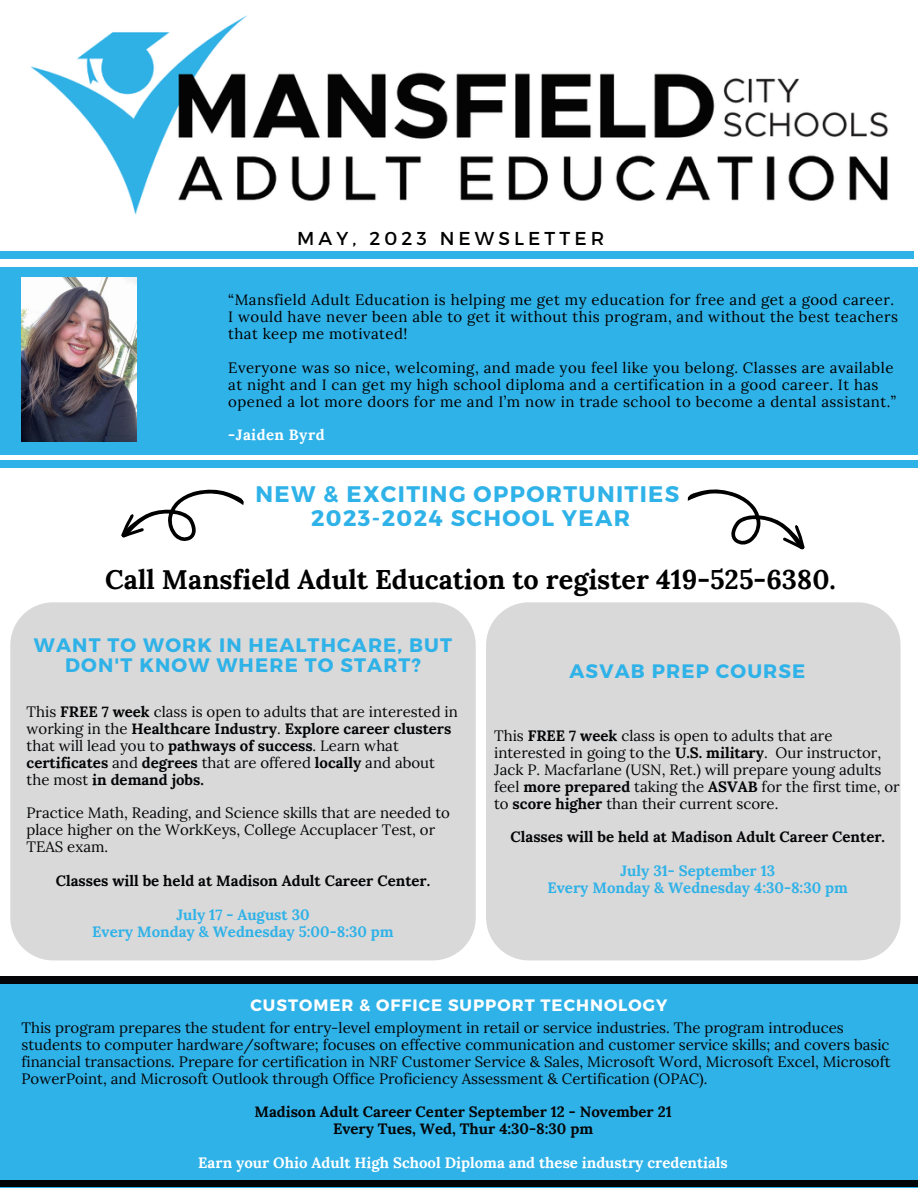
<style>
.page{position:relative;width:918px;height:1188px;background:#fff}
.page>*{position:absolute;margin:0;border:0;box-sizing:border-box;transform-origin:0 0}
.t1{font:700 27px "Lora";color:#000}
.t2{font:700 22.5px "Montserrat";letter-spacing:.06em;color:#2fb2e8}
.t3{font:700 19.5px/20.2px "Montserrat";letter-spacing:.06em;color:#2fb2e8;text-align:center}
.t4{font:18.6px "Montserrat";letter-spacing:.22em;color:#000}
.t5{font:700 16.5px "Montserrat";letter-spacing:.06em;color:#fff}
.t6{font:15px/16.8px "Lora";color:#040507}
.t7{font:15px/16.8px "Lora";letter-spacing:.03em;color:#000}
.t8{font:700 15px "Lora";color:#040507}
.t9{font:700 15px "Lora";color:#2fb2e8}
.t10{font:700 15px "Lora";color:#fff}
.t11{font:700 15px "Lora";letter-spacing:.03em;color:#fff}
.s1{font-weight:700}
.s2{color:#000}
</style>
<div class="page">
<div style="left:0;top:252px;width:914px;height:6px;background:#2fb2e8"></div>
<img style="left:31px;top:15px;width:857px;height:200px">
<div style="left:0;top:267px;width:918px;height:187px;background:#2fb2e8"></div>
<img style="left:22px;top:277px;width:114px;height:165px">
<div style="left:0;top:980px;width:918px;height:208px;background:#2fb2e8"></div>
<div style="left:0;top:461px;width:918px;height:7px;background:#2fb2e8"></div>
<div style="left:0;top:976px;width:918px;height:7px;background:#040507"></div>
<div style="left:10px;top:602px;width:466px;height:358px;background:#d9d9d9"></div>
<div style="left:486px;top:602px;width:414px;height:358px;background:#d9d9d9"></div>
<svg style="left:687px;top:489px;width:118px;height:61px"></svg>
<svg style="left:121px;top:489px;width:123px;height:52px"></svg>
<div style="left:0;top:1180px;width:918px;height:7px;background:#040507"></div>
<p class="t4" style="left:297px;top:226px;width:308px">MAY, 2023 NEWSLETTER</p>
<p class="t7" style="left:228px;top:292px;width:671px">“Mansfield Adult Education is helping me get my education for free and get a good career.<br>I would have never been able to get it without this program, and without the best teachers that keep me motivated!</p>
<p class="t7" style="left:228px;top:359px;width:669px">Everyone was so nice, welcoming, and made you feel like you belong. Classes are available at night and I can get my high school diploma and a certification in a good career. It has opened a lot more doors for me and I’m now in trade school to become a dental assistant.”</p>
<p class="t11" style="left:228px;top:425px;width:98px">-Jaiden Byrd</p>
<p class="t2" style="left:255px;top:480px;width:425px">NEW &amp; EXCITING OPPORTUNITIES</p>
<p class="t2" style="left:311px;top:503px;width:320px">2023-2024 SCHOOL YEAR</p>
<p class="t1" style="left:105px;top:562px;width:732px">Call Mansfield Adult Education to register 419-525-6380.</p>
<p class="t3" style="left:34px;top:634px;width:420px">WANT TO WORK IN HEALTHCARE, BUT<br>DON'T KNOW WHERE TO START?</p>
<p class="t6" style="left:27px;top:703px;width:433px">This <span class="s1">FREE 7 week</span> class is open to adults that are interested in working in the <span class="s1">Healthcare Industry</span>. <span class="s1">Explore career clusters </span>that will lead you to <span class="s1">pathways of success</span>. Learn what <span class="s1">certificates</span> and <span class="s1">degrees</span> that are offered <span class="s1">locally</span> and about the most <span class="s1">in demand jobs.</span></p>
<p class="t6" style="left:27px;top:805px;width:425px">Practice Math, Reading, and Science skills that are needed to place higher on the WorkKeys, College Accuplacer Test, or<br>TEAS exam.</p>
<p class="t8" style="left:56px;top:871px;width:376px">Classes will be held at Madison Adult Career Center.</p>
<p class="t9" style="left:176px;top:905px;width:135px">July 17 - August 30</p>
<p class="t9" style="left:92px;top:921px;width:303px">Every Monday &amp; Wednesday 5:00-8:30 pm</p>
<p class="t3" style="left:569px;top:660px;width:238px">ASVAB PREP COURSE</p>
<p class="t6" style="left:494px;top:727px;width:407px">This <span class="s1">FREE 7 week</span> class is open to adults that are interested in going to the <span class="s1">U.S. military</span>. Our instructor, Jack P. Macfarlane (USN, Ret.) will prepare young adults feel <span class="s1">more prepared</span> taking the <span class="s1">ASVAB</span> for the first time, or to <span class="s1">score higher</span> than their current score.</p>
<p class="t8" style="left:510px;top:827px;width:376px">Classes will be held at Madison Adult Career Center.</p>
<p class="t9" style="left:620px;top:861px;width:156px">July 31- September 13</p>
<p class="t9" style="left:548px;top:878px;width:302px">Every Monday &amp; Wednesday 4:30-8:30 pm</p>
<p class="t5" style="left:251px;top:995px;width:418px">CUSTOMER &amp; OFFICE SUPPORT TECHNOLOGY</p>
<p class="t6" style="left:22px;top:1019px;width:871px"><span class="s2">T</span>his program prepares the student for entry-level employment in retail or service industries. The program introduces students to computer hardware/software; focuses on effective communication and customer service skills; and covers basic financial transactions. Prepare for certification in NRF Customer Service &amp; Sales, Microsoft Word, Microsoft Excel, Microsoft PowerPoint, and Microsoft Outlook through Office Proficiency Assessment &amp; Certification (OPAC).</p>
<p class="t8" style="left:254px;top:1102px;width:419px">Madison Adult Career Center September 12 - November 21</p>
<p class="t8" style="left:333px;top:1119px;width:262px">Every Tues, Wed, Thur 4:30-8:30 pm</p>
<p class="t10" style="left:198px;top:1153px;width:531px">Earn your Ohio Adult High School Diploma and these industry credentials</p>
</div>
